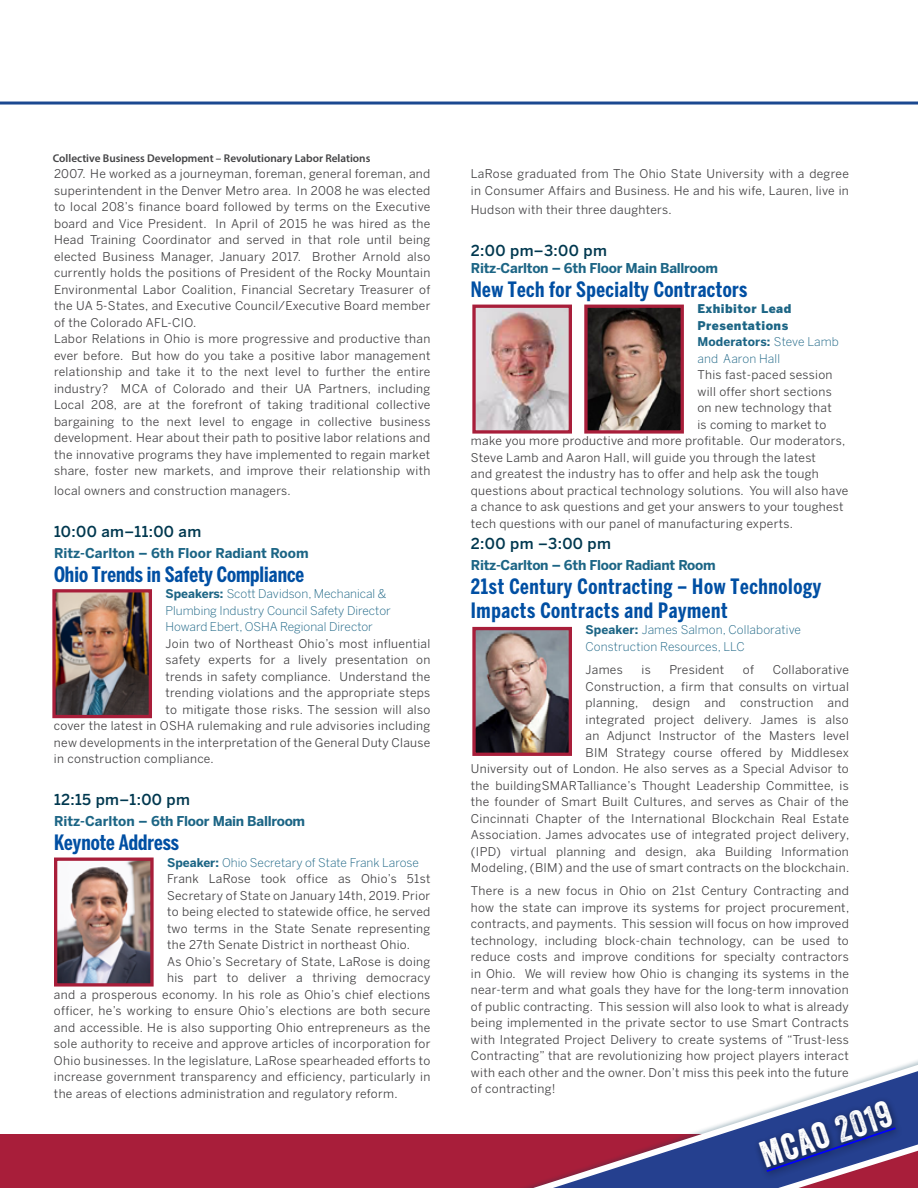
<style>
.page{position:relative;width:918px;height:1188px;background:#fff}
.page>*{position:absolute;margin:0;border:0;box-sizing:border-box;transform-origin:0 0}
.t1{font:36px "Veneer";color:#fff}
.t2{font:700 extra-condensed 21px/24px "Benton Sans";letter-spacing:.02em;color:#004fa3}
.t3{font:700 extra-condensed 21px "Benton Sans";color:#004fa3}
.t4{font:500 15px "Benton Sans";letter-spacing:.025em;color:#00384f}
.t5{font:700 13.5px "Benton Sans";letter-spacing:-.02em;color:#1c6585}
.t6{font:700 13.5px "Benton Sans";color:#1c6585}
.t7{font:12px/16.5px "Benton Sans";letter-spacing:.025em;color:#414042}
.t8{font:300 12px/16.5px "Benton Sans";color:#1c6585}
.t9{font:900 12px/16.5px "Benton Sans";letter-spacing:.04em;color:#1c6585}
.t10{font:600 11.25px "Myriad Pro";color:#434345}
.s1{font-weight:700}
.s2{font-weight:300}
</style>
<div class="page">
<div style="left:0;top:1134px;width:918px;height:54px;background:#a81e3a"></div>
<hr style="left:0;top:102px;width:918px;height:3px;background:#1b4890">
<svg style="left:524px;top:1060px;width:394px;height:128px"></svg>
<div style="left:753px;top:1096px;width:151px;height:84px;background:#000;opacity:.5"></div>
<svg style="left:746px;top:1126px;width:152px;height:54px;background:#3b4082"></svg>
<img style="left:58px;top:862px;width:92px;height:121px">
<div style="left:54px;top:858px;width:100px;height:129px;border:3px solid #a81e3a"></div>
<img style="left:56px;top:593px;width:92px;height:121px">
<div style="left:52px;top:589px;width:100px;height:129px;border:3px solid #a81e3a"></div>
<img style="left:476px;top:631px;width:92px;height:121px">
<div style="left:472px;top:627px;width:100px;height:129px;border:3px solid #a81e3a"></div>
<img style="left:476px;top:309px;width:92px;height:121px">
<div style="left:472px;top:305px;width:100px;height:129px;border:3px solid #a81e3a"></div>
<img style="left:588px;top:309px;width:92px;height:121px">
<div style="left:584px;top:305px;width:100px;height:129px;border:3px solid #a81e3a"></div>
<p class="t10" style="left:53px;top:151px;width:319px">Collective Business Development – Revolutionary Labor Relations</p>
<p class="t7" style="left:54px;top:166px;width:378px">2007. He worked as a journeyman, foreman, general foreman, and superintendent in the Denver Metro area. In 2008 he was elected to local 208’s finance board followed by terms on the Executive board and Vice President. In April of 2015 he was hired as the Head Training Coordinator and served in that role until being elected Business Manager, January 2017. Brother Arnold also currently holds the positions of President of the Rocky Mountain Environmental Labor Coalition, Financial Secretary Treasurer of the UA 5-States, and Executive Council/Executive Board member of the Colorado AFL-CIO.<br>Labor Relations in Ohio is more progressive and productive than ever before. But how do you take a positive labor management relationship and take it to the next level to further the entire industry? MCA of Colorado and their UA Partners, including Local 208, are at the forefront of taking traditional collective bargaining to the next level to engage in collective business development. Hear about their path to positive labor relations and the innovative programs they have implemented to regain market share, foster new markets, and improve their relationship with</p>
<p class="t7" style="left:54px;top:482px;width:238px">local owners and construction managers.</p>
<p class="t4" style="left:54px;top:523px;width:149px">10:00 am–11:00 am</p>
<p class="t6" style="left:54px;top:545px;width:256px">Ritz-Carlton – 6th Floor Radiant Room</p>
<h2 class="t3" style="left:54px;top:562px;width:252px">Ohio Trends in Safety Compliance</h2>
<p class="t8" style="left:166px;top:586px;width:227px"><span class="s1">Speakers:</span> Scott Davidson, Mechanical &amp;<br>Plumbing Industry Council Safety Director<br>Howard Ebert, OSHA Regional Director</p>
<p class="t7" style="left:166px;top:635px;width:266px">Join two of Northeast Ohio’s most influential</p>
<p class="t7" style="left:166px;top:652px;width:266px">safety experts for a lively presentation on</p>
<p class="t7" style="left:166px;top:668px;width:266px">trends in safety compliance. Understand the</p>
<p class="t7" style="left:166px;top:685px;width:266px">trending violations and the appropriate steps</p>
<p class="t7" style="left:166px;top:701px;width:266px">to mitigate those risks. The session will also</p>
<p class="t7" style="left:54px;top:718px;width:378px">cover the latest in OSHA rulemaking and rule advisories including</p>
<p class="t7" style="left:54px;top:734px;width:378px">new developments in the interpretation of the General Duty Clause</p>
<p class="t7" style="left:54px;top:751px;width:161px">in construction compliance.</p>
<p class="t4" style="left:54px;top:791px;width:138px">12:15 pm–1:00 pm</p>
<p class="t5" style="left:54px;top:813px;width:253px">Ritz-Carlton – 6th Floor Main Ballroom</p>
<h2 class="t3" style="left:54px;top:831px;width:127px">Keynote Address</h2>
<p class="t8" style="left:167px;top:854px;width:253px"><span class="s1">Speaker:</span> Ohio Secretary of State Frank Larose</p>
<p class="t7" style="left:167px;top:871px;width:265px">Frank LaRose took office as Ohio’s 51st</p>
<p class="t7" style="left:167px;top:887px;width:265px">Secretary of State on January 14th, 2019. Prior</p>
<p class="t7" style="left:167px;top:904px;width:265px">to being elected to statewide office, he served</p>
<p class="t7" style="left:167px;top:920px;width:265px">two terms in the State Senate representing</p>
<p class="t7" style="left:167px;top:937px;width:244px">the 27th Senate District in northeast Ohio.</p>
<p class="t7" style="left:167px;top:953px;width:265px">As Ohio’s Secretary of State, LaRose is doing</p>
<p class="t7" style="left:167px;top:970px;width:265px">his part to deliver a thriving democracy</p>
<p class="t7" style="left:54px;top:986px;width:378px">and a prosperous economy. In his role as Ohio’s chief elections</p>
<p class="t7" style="left:54px;top:1003px;width:378px">officer, he’s working to ensure Ohio’s elections are both secure</p>
<p class="t7" style="left:54px;top:1019px;width:378px">and accessible. He is also supporting Ohio entrepreneurs as the</p>
<p class="t7" style="left:54px;top:1036px;width:378px">sole authority to receive and approve articles of incorporation for</p>
<p class="t7" style="left:54px;top:1052px;width:378px">Ohio businesses. In the legislature, LaRose spearheaded efforts to</p>
<p class="t7" style="left:54px;top:1069px;width:378px">increase government transparency and efficiency, particularly in</p>
<p class="t7" style="left:54px;top:1085px;width:345px">the areas of elections administration and regulatory reform.</p>
<p class="t7" style="left:471px;top:166px;width:380px">LaRose graduated from The Ohio State University with a degree in Consumer Affairs and Business. He and his wife, Lauren, live in</p>
<p class="t7" style="left:471px;top:202px;width:202px">Hudson with their three daughters.</p>
<p class="t4" style="left:471px;top:242px;width:138px">2:00 pm–3:00 pm</p>
<p class="t5" style="left:471px;top:260px;width:249px">Ritz-Carlton – 6th Floor Main Ballroom</p>
<h2 class="t2" style="left:471px;top:277px;width:278px">New Tech for Specialty Contractors</h2>
<p class="t9" style="left:697px;top:301px;width:143px">Exhibitor Lead<br>Presentations<br><span class="s1">Moderators:</span> <span class="s2">Steve Lamb and Aaron Hall</span></p>
<p class="t7" style="left:697px;top:367px;width:137px">This fast-paced session</p>
<p class="t7" style="left:697px;top:383px;width:136px">will offer short sections</p>
<p class="t7" style="left:697px;top:400px;width:136px">on new technology that</p>
<p class="t7" style="left:697px;top:416px;width:131px">is coming to market to</p>
<p class="t7" style="left:471px;top:433px;width:376px">make you more productive and more profitable. Our moderators,</p>
<p class="t7" style="left:471px;top:449px;width:347px">Steve Lamb and Aaron Hall, will guide you through the latest</p>
<p class="t7" style="left:471px;top:466px;width:349px">and greatest the industry has to offer and help ask the tough</p>
<p class="t7" style="left:471px;top:482px;width:379px">questions about practical technology solutions. You will also have</p>
<p class="t7" style="left:471px;top:499px;width:374px">a chance to ask questions and get your answers to your toughest</p>
<p class="t7" style="left:471px;top:515px;width:324px">tech questions with our panel of manufacturing experts.</p>
<p class="t4" style="left:471px;top:535px;width:142px">2:00 pm –3:00 pm</p>
<p class="t5" style="left:471px;top:557px;width:246px">Ritz-Carlton – 6th Floor Radiant Room</p>
<h2 class="t2" style="left:471px;top:574px;width:352px">21st Century Contracting – How Technology<br>Impacts Contracts and Payment</h2>
<p class="t8" style="left:585px;top:622px;width:217px"><span class="s1">Speaker:</span> James Salmon, Collaborative<br>Construction Resources, LLC</p>
<p class="t7" style="left:585px;top:661px;width:39px">James</p>
<p class="t7" style="left:641px;top:661px;width:11px">is</p>
<p class="t7" style="left:669px;top:661px;width:56px">President</p>
<p class="t7" style="left:743px;top:661px;width:13px">of</p>
<p class="t7" style="left:471px;top:661px;width:380px;text-align:right">Collaborative<br>Construction, a firm that consults on virtual<br>planning, design and construction and<br>integrated project delivery. James is also<br>an Adjunct Instructor of the Masters level<br>BIM Strategy course offered by Middlesex<br>University out of London. He also serves as a Special Advisor to the buildingSMARTalliance’s Thought Leadership Committee, is the founder of Smart Built Cultures, and serves as Chair of the Cincinnati Chapter of the International Blockchain Real Estate Association. James advocates use of integrated project delivery, (IPD) virtual planning and design, aka Building Information Modeling, (BIM) and the use of smart contracts on the blockchain.</p>
<p class="t7" style="left:471px;top:883px;width:380px;text-align:justify">There is a new focus in Ohio on 21st Century Contracting and how the state can improve its systems for project procurement, contracts, and payments. This session will focus on how improved technology, including block-chain technology, can be used to reduce costs and improve conditions for specialty contractors in Ohio. We will review how Ohio is changing its systems in the near-term and what goals they have for the long-term innovation of public contracting. This session will also look to what is already being implemented in the private sector to use Smart Contracts with Integrated Project Delivery to create systems of “Trust-less Contracting” that are revolutionizing how project players interact with each other and the owner. Don’t miss this peek into the future of contracting!</p>
<h1 class="t1" style="left:755px;top:1134px;width:137px;rotate:-18deg">mcao 2019</h1>
<h1 class="t1" style="left:737px;top:1141px;width:147px;rotate:-18deg">#MRCA2014</h1>
</div>
